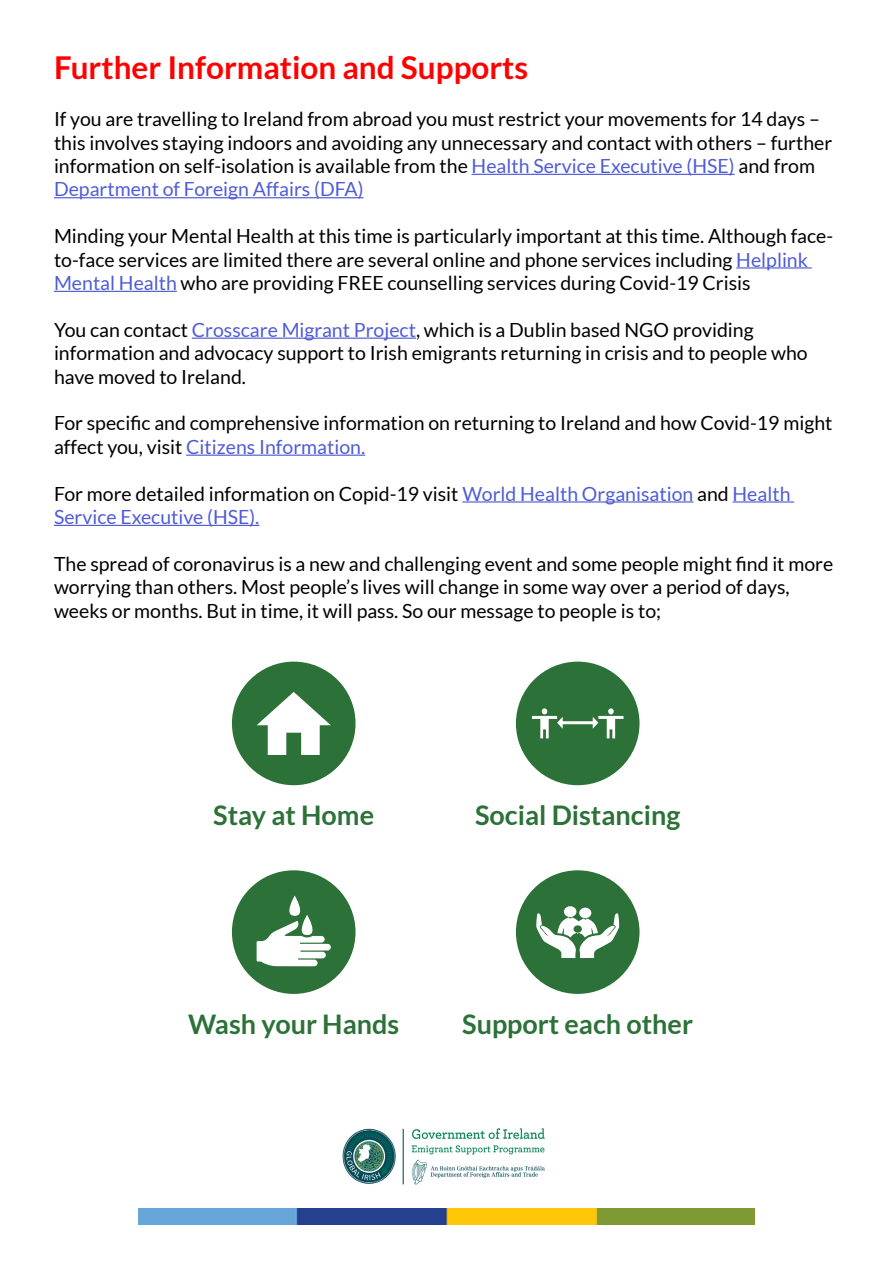
<style>
.page{position:relative;width:893px;height:1263px;background:#fff}
.page>*{position:absolute;margin:0;border:0;box-sizing:border-box;transform-origin:0 0}
.t1{font:700 31.5px "Lato";color:#f00}
.t2{font:700 27px "Lato";color:#2c7138}
.t3{font:19.5px/23.4px "Lato";color:#000}
.t4{font:19.5px/23.4px "Lato";color:#4f5cd6}
.s1{color:#4f5cd6}
.s2{color:#000}
</style>
<div class="page">
<hr style="left:472px;top:174px;width:263px;height:1px;background:#4f5cd6">
<hr style="left:54px;top:197px;width:310px;height:1px;background:#4f5cd6">
<hr style="left:736px;top:267px;width:76px;height:2px;background:#4f5cd6">
<hr style="left:54px;top:291px;width:123px;height:1px;background:#4f5cd6">
<hr style="left:192px;top:338px;width:224px;height:1px;background:#4f5cd6">
<hr style="left:186px;top:455px;width:179px;height:1px;background:#4f5cd6">
<hr style="left:462px;top:501px;width:231px;height:2px;background:#4f5cd6">
<hr style="left:732px;top:501px;width:62px;height:2px;background:#4f5cd6">
<hr style="left:54px;top:525px;width:205px;height:1px;background:#4f5cd6">
<img style="left:342px;top:1128px;width:203px;height:57px">
<img style="left:139px;top:1209px;width:615px;height:15px">
<div style="left:232px;top:662px;width:124px;height:123px;background:#2c7138;border-radius:50%"></div>
<svg style="left:257px;top:692px;width:74px;height:63px"></svg>
<div style="left:516px;top:662px;width:123px;height:123px;background:#2c7138;border-radius:50%"></div>
<svg style="left:532px;top:708px;width:91px;height:30px"></svg>
<div style="left:516px;top:870px;width:123px;height:124px;background:#2c7138;border-radius:50%"></div>
<div style="left:564px;top:906px;width:12px;height:11px;background:#fff;border-radius:50%"></div>
<div style="left:579px;top:908px;width:12px;height:10px;background:#fff;border-radius:50%"></div>
<svg style="left:536px;top:913px;width:83px;height:45px"></svg>
<div style="left:232px;top:870px;width:124px;height:124px;background:#2c7138;border-radius:50%"></div>
<svg style="left:257px;top:895px;width:74px;height:71px"></svg>
<h1 class="t1" style="left:54px;top:50px;width:476px">Further Information and Supports</h1>
<p class="t3" style="left:54px;top:107px;width:780px">If you are travelling to Ireland from abroad you must restrict your movements for 14 days – this involves staying indoors and avoiding any unnecessary and contact with others – further information on self-isolation is available from the <span class="s1">Health Service Executive (HSE)</span> and from <span class="s1">Department of Foreign Affairs (DFA)</span></p>
<p class="t3" style="left:54px;top:224px;width:781px">Minding your Mental Health at this time is particularly important at this time. Although face&shy;to-face services are limited there are several online and phone services including <span class="s1">Helplink<br>Mental Health</span> who are providing FREE counselling services during Covid-19 Crisis</p>
<p class="t3" style="left:54px;top:318px;width:755px">You can contact <span class="s1">Crosscare Migrant Project</span>, which is a Dublin based NGO providing information and advocacy support to Irish emigrants returning in crisis and to people who have moved to Ireland.</p>
<p class="t3" style="left:54px;top:411px;width:780px">For specific and comprehensive information on returning to Ireland and how Covid-19 might affect you, visit <span class="s1">Citizens Information.</span></p>
<p class="t4" style="left:54px;top:482px;width:738px"><span class="s2">For more detailed information on Copid-19 visit</span> World Health Organisation <span class="s2">and</span> Health<br>Service Executive (HSE).</p>
<p class="t3" style="left:54px;top:552px;width:781px">The spread of coronavirus is a new and challenging event and some people might find it more worrying than others. Most people’s lives will change in some way over a period of days, weeks or months. But in time, it will pass. So our message to people is to;</p>
<h2 class="t2" style="left:213px;top:800px;width:162px">Stay at Home</h2>
<h2 class="t2" style="left:475px;top:800px;width:207px">Social Distancing</h2>
<h2 class="t2" style="left:188px;top:1009px;width:213px">Wash your Hands</h2>
<h2 class="t2" style="left:462px;top:1009px;width:232px">Support each other</h2>
</div>
